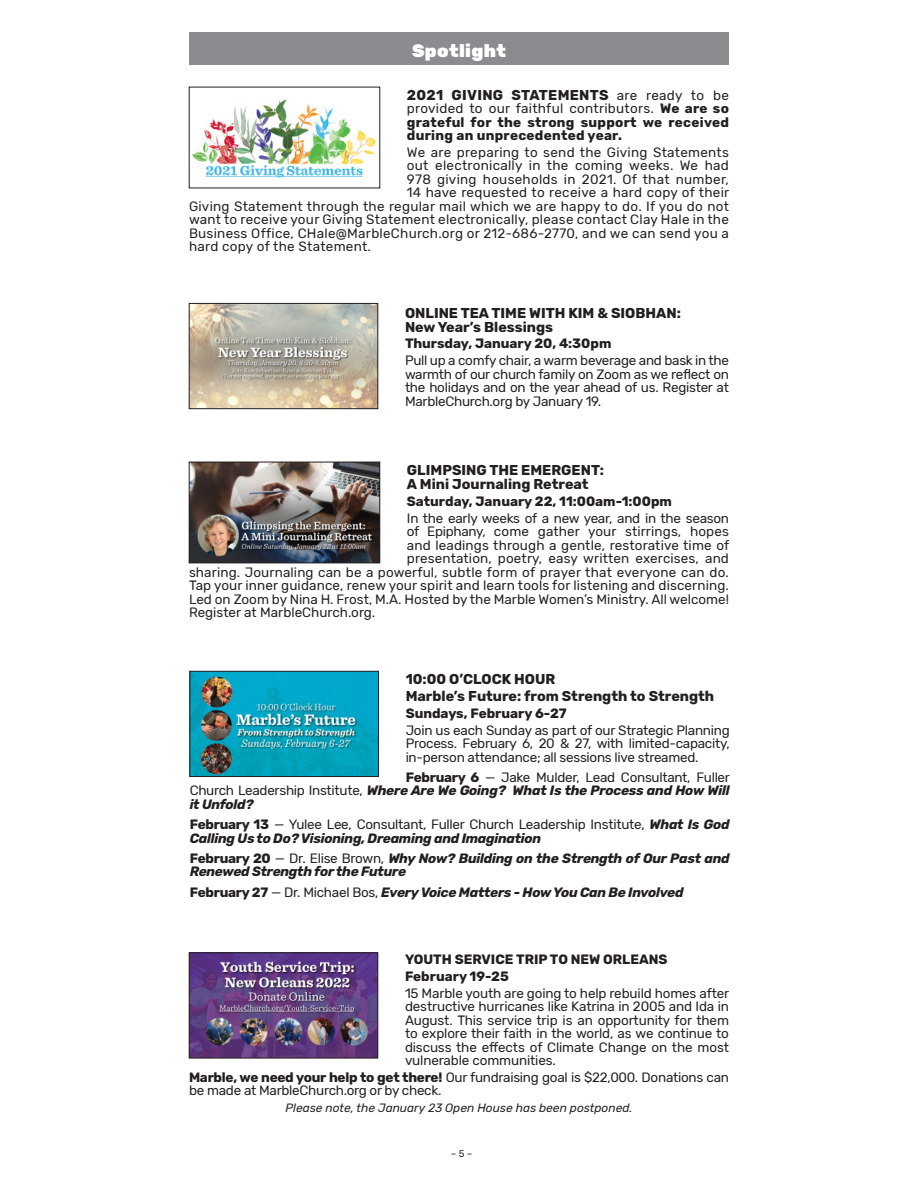
<style>
.page{position:relative;width:918px;height:1188px;background:#fff}
.page>*{position:absolute;margin:0;border:0;box-sizing:border-box;transform-origin:0 0}
.t1{font:900 18px "Rubik";letter-spacing:.02em;color:#fff}
.t2{font:700 14.25px "Rubik";color:#231f20}
.t3{font:700 14.25px "Rubik";letter-spacing:.02em;color:#231f20}
.t4{font:13.5px/13.5px "Rubik";letter-spacing:.01em;color:#231f20;text-align:justify}
.t5{font:italic 700 13.5px/13.5px "Rubik";letter-spacing:-.02em;color:#231f20}
.t6{font:700 13.5px/13.5px "Rubik";color:#231f20;text-align:justify}
.t7{font:13.5px/13.5px "Rubik";letter-spacing:-.02em;color:#231f20}
.t8{font:italic 12px "Rubik";color:#231f20}
.t9{font:9.75px "Rubik";color:#231f20}
.s1{font-weight:400;font-size:13.5px}
.s2{font-weight:400}
.s3{font-weight:700}
.s4{font-weight:700;font-style:italic}
.s5{font-style:normal}
.s6{font-weight:400;font-style:normal}
</style>
<div class="page">
<div style="left:189px;top:32px;width:540px;height:33px;background:#8a8c8f"></div>
<img style="left:191px;top:464px;width:187px;height:97px">
<div style="left:189px;top:462px;width:191px;height:101px;border:1px solid #231f20"></div>
<img style="left:191px;top:305px;width:185px;height:102px">
<div style="left:189px;top:303px;width:189px;height:106px;border:1px solid #231f20"></div>
<img style="left:191px;top:99px;width:186px;height:79px">
<img style="left:192px;top:673px;width:185px;height:102px">
<div style="left:190px;top:671px;width:189px;height:106px;border:1px solid #231f20"></div>
<img style="left:191px;top:955px;width:185px;height:101px">
<div style="left:189px;top:953px;width:189px;height:105px;border:1px solid #231f20"></div>
<p class="t1" style="left:412px;top:40px;width:95px">Spotlight</p>
<p class="t3" style="left:407px;top:86px;width:324px">2021 GIVING STATEMENTS <span class="s1">are ready to be</span></p>
<p class="t6" style="left:407px;top:102px;width:324px"><span class="s2">provided to our faithful contributors.</span> We are so grateful for the strong support we received during an unprecedented year.</p>
<p class="t4" style="left:407px;top:146px;width:324px">We are preparing to send the Giving Statements</p>
<p class="t4" style="left:407px;top:159px;width:324px">out electronically in the coming weeks. We had</p>
<p class="t4" style="left:407px;top:173px;width:324px">978 giving households in 2021. Of that number,</p>
<p class="t4" style="left:407px;top:186px;width:324px">14 have requested to receive a hard copy of their</p>
<p class="t4" style="left:189px;top:200px;width:541px">Giving Statement through the regular mail which we are happy to do. If you do not</p>
<p class="t4" style="left:189px;top:213px;width:542px">want to receive your Giving Statement electronically, please contact Clay Hale in the</p>
<p class="t4" style="left:189px;top:227px;width:541px">Business Office, CHale@MarbleChurch.org or 212-686-2770, and we can send you a</p>
<p class="t4" style="left:189px;top:240px;width:182px">hard copy of the Statement.</p>
<p class="t2" style="left:405px;top:305px;width:277px">ONLINE TEA TIME WITH KIM &amp; SIOBHAN:</p>
<p class="t2" style="left:405px;top:318px;width:150px">New Year’s Blessings</p>
<p class="t6" style="left:405px;top:337px;width:208px">Thursday, January 20, 4:30pm</p>
<p class="t4" style="left:405px;top:354px;width:326px">Pull up a comfy chair, a warm beverage and bask in the warmth of our church family on Zoom as we reflect on the holidays and on the year ahead of us. Register at MarbleChurch.org by January 19.</p>
<p class="t2" style="left:407px;top:461px;width:199px">GLIMPSING THE EMERGENT:</p>
<p class="t2" style="left:407px;top:476px;width:183px">A Mini Journaling Retreat</p>
<p class="t6" style="left:407px;top:495px;width:267px">Saturday, January 22, 11:00am-1:00pm</p>
<p class="t7" style="left:407px;top:512px;width:324px">In the early weeks of a new year, and in the season</p>
<p class="t4" style="left:407px;top:525px;width:324px">of Epiphany, come gather your stirrings, hopes</p>
<p class="t4" style="left:407px;top:539px;width:324px">and leadings through a gentle, restorative time of</p>
<p class="t4" style="left:407px;top:552px;width:324px">presentation, poetry, easy written exercises, and</p>
<p class="t4" style="left:189px;top:566px;width:540px">sharing. Journaling can be a powerful, subtle form of prayer that everyone can do.</p>
<p class="t4" style="left:189px;top:579px;width:540px">Tap your inner guidance, renew your spirit and learn tools for listening and discerning.</p>
<p class="t4" style="left:189px;top:593px;width:542px">Led on Zoom by Nina H. Frost, M.A. Hosted by the Marble Women’s Ministry. All welcome!</p>
<p class="t4" style="left:189px;top:606px;width:186px">Register at MarbleChurch.org.</p>
<p class="t2" style="left:406px;top:671px;width:151px">10:00 O’CLOCK HOUR</p>
<p class="t2" style="left:406px;top:688px;width:310px">Marble’s Future: from Strength to Strength</p>
<p class="t6" style="left:406px;top:707px;width:162px">Sundays, February 6-27</p>
<p class="t4" style="left:406px;top:724px;width:326px">Join us each Sunday as part of our Strategic Planning Process. February 6, 20 &amp; 27, with limited-capacity, in-person attendance; all sessions live streamed.</p>
<p class="t4" style="left:190px;top:771px;width:542px;text-indent:216px"><span class="s3">February 6</span> — Jake Mulder, Lead Consultant, Fuller Church Leadership Institute, <span class="s4">Where Are We Going? What Is the Process and How Will it Unfold?</span></p>
<p class="t5" style="left:190px;top:818px;width:541px"><span class="s5">February 13</span> <span class="s6">— Yulee Lee, Consultant, Fuller Church Leadership Institute,</span> What Is God<br>Calling Us to Do? Visioning, Dreaming and Imagination</p>
<p class="t5" style="left:190px;top:852px;width:542px"><span class="s5">February 20</span> <span class="s6">— Dr. Elise Brown,</span> Why Now? Building on the Strength of Our Past and<br>Renewed Strength for the Future</p>
<p class="t5" style="left:190px;top:886px;width:495px"><span class="s5">February 27</span> <span class="s6">— Dr. Michael Bos,</span> Every Voice Matters - How You Can Be Involved</p>
<p class="t6" style="left:405px;top:953px;width:264px">YOUTH SERVICE TRIP TO NEW ORLEANS</p>
<p class="t6" style="left:405px;top:970px;width:105px">February 19-25</p>
<p class="t4" style="left:405px;top:987px;width:326px">15 Marble youth are going to help rebuild homes after destructive hurricanes like Katrina in 2005 and Ida in August. This service trip is an opportunity for them to explore their faith in the world, as we continue to discuss the effects of Climate Change on the most vulnerable communities.</p>
<p class="t7" style="left:189px;top:1071px;width:541px"><span class="s3">Marble, we need your help to get there!</span> Our fundraising goal is $22,000. Donations can be made at MarbleChurch.org or by check.</p>
<p class="t8" style="left:285px;top:1101px;width:349px">Please note, the January 23 Open House has been postponed.</p>
<p class="t9" style="left:451px;top:1148px;width:23px">– 5 –</p>
</div>
